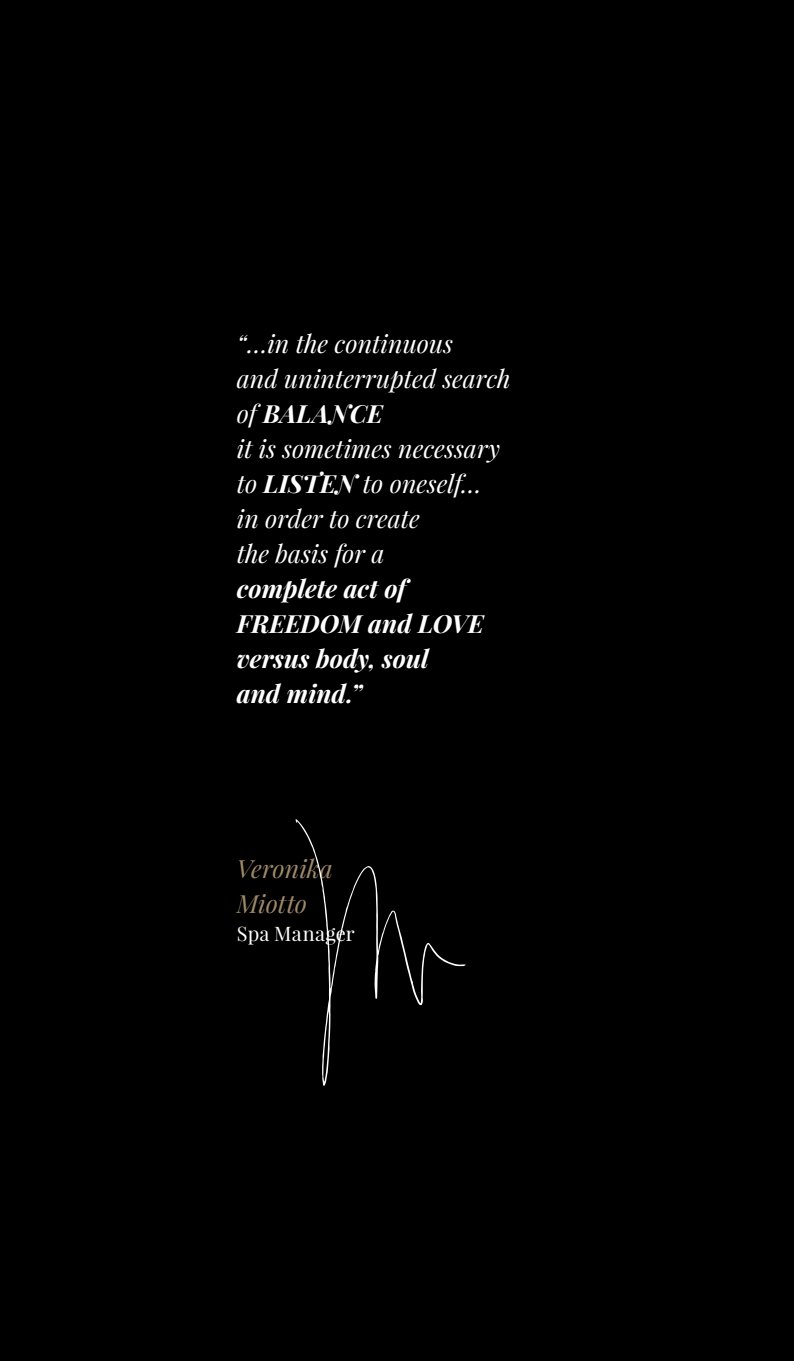
<style>
.page{position:relative;width:794px;height:1361px;background:#000}
.page>*{position:absolute;margin:0;border:0;box-sizing:border-box;transform-origin:0 0}
.t1{font:italic 25px/35px "Playfair Display";color:#fff}
.t2{font:italic 700 25px/35px "Playfair Display";color:#fff}
.t3{font:italic 25px/35px "Playfair Display";color:#a0896a}
.t4{font:20px "Playfair Display";letter-spacing:.005em;color:#fff}
.s1{font-weight:700}
</style>
<div class="page">
<svg style="left:295px;top:819px;width:171px;height:267px"></svg>
<p class="t1" style="left:237px;top:326px;width:275px">“…in the continuous<br>and uninterrupted search of <span class="s1">BALANCE<br></span>it is sometimes necessary to <span class="s1">LISTEN</span> to oneself…<br>in order to create<br>the basis for a</p>
<p class="t2" style="left:237px;top:570px;width:249px">complete act of<br>FREEDOM and LOVE versus body, soul<br>and mind.”</p>
<p class="t3" style="left:237px;top:851px;width:98px">Veronika<br>Miotto</p>
<p class="t4" style="left:237px;top:921px;width:119px">Spa Manager</p>
</div>
